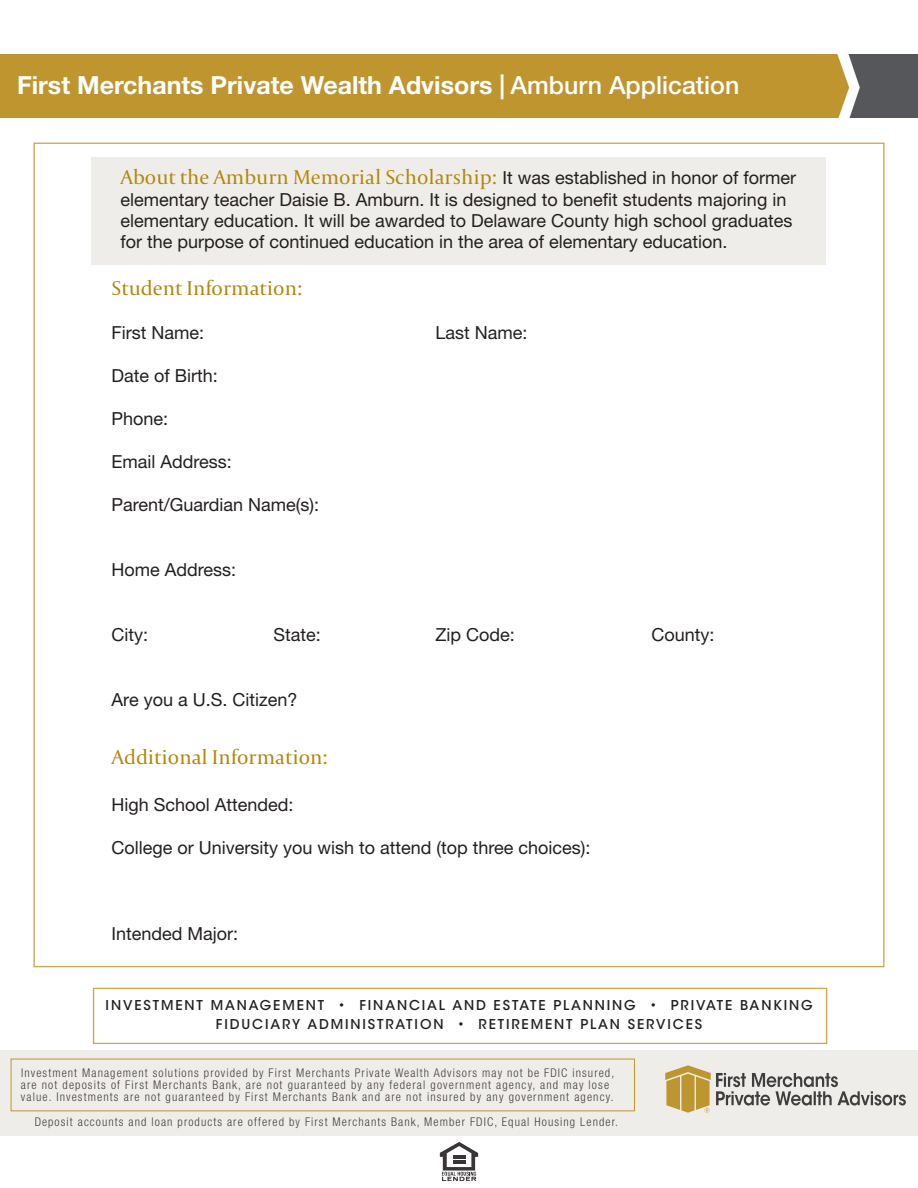
<style>
.page{position:relative;width:918px;height:1188px;background:#fff}
.page>*{position:absolute;margin:0;border:0;box-sizing:border-box;transform-origin:0 0}
.t1{font:700 24.9px "Helvetica Neue LT Std";color:#fff}
.t2{font:21px "Capitolium 2";color:#b28705}
.t3{font:18px/21px "Helvetica Neue LT Std";color:#231f20}
.t4{font:500 13.5px "ITC Avant Garde Std";letter-spacing:.14em;color:#231f20}
.t5{font:300 condensed 12px/12px "Helvetica Neue LT Std";letter-spacing:.09em;color:#231f20}
.s1{font-weight:500}
.s2{font-family:"Helvetica Neue LT Std";font-size:18px;color:#231f20}
</style>
<div class="page">
<div style="left:0;top:1050px;width:918px;height:85px;background:#efedea"></div>
<div style="left:91px;top:157px;width:735px;height:108px;background:#efedea"></div>
<img style="left:0;top:54px;width:918px;height:64px">
<svg style="left:665px;top:1065px;width:241px;height:48px"></svg>
<svg style="left:440px;top:1142px;width:38px;height:39px"></svg>
<p class="t1" style="left:17px;top:69px;width:724px">First Merchants Private Wealth Advisors | <span class="s1">Amburn Application</span></p>
<p class="t2" style="left:121px;top:163px;width:677px">About the Amburn Memorial Scholarship: <span class="s2">It was established in honor of former</span></p>
<p class="t3" style="left:121px;top:189px;width:674px">elementary teacher Daisie B. Amburn. It is designed to benefit students majoring in elementary education. It will be awarded to Delaware County high school graduates for the purpose of continued education in the area of elementary education.</p>
<p class="t2" style="left:112px;top:275px;width:192px">Student Information:</p>
<p class="t3" style="left:112px;top:321px;width:94px">First Name:</p>
<p class="t3" style="left:436px;top:321px;width:94px">Last Name:</p>
<p class="t3" style="left:112px;top:365px;width:108px">Date of Birth:</p>
<p class="t3" style="left:112px;top:408px;width:58px">Phone:</p>
<p class="t3" style="left:112px;top:451px;width:122px">Email Address:</p>
<p class="t3" style="left:112px;top:494px;width:209px">Parent/Guardian Name(s):</p>
<p class="t3" style="left:112px;top:559px;width:126px">Home Address:</p>
<p class="t3" style="left:112px;top:624px;width:38px">City:</p>
<p class="t3" style="left:274px;top:624px;width:49px">State:</p>
<p class="t3" style="left:436px;top:624px;width:81px">Zip Code:</p>
<p class="t3" style="left:652px;top:624px;width:65px">County:</p>
<p class="t3" style="left:112px;top:689px;width:187px">Are you a U.S. Citizen?</p>
<p class="t2" style="left:112px;top:743px;width:217px">Additional Information:</p>
<p class="t3" style="left:112px;top:794px;width:184px">High School Attended:</p>
<p class="t3" style="left:112px;top:837px;width:481px">College or University you wish to attend (top three choices):</p>
<p class="t3" style="left:112px;top:923px;width:128px">Intended Major:</p>
<p class="t4" style="left:106px;top:996px;width:709px">INVESTMENT MANAGEMENT • FINANCIAL AND ESTATE PLANNING • PRIVATE BANKING</p>
<p class="t4" style="left:216px;top:1016px;width:488px">FIDUCIARY ADMINISTRATION • RETIREMENT PLAN SERVICES</p>
<p class="t5" style="left:21px;top:1067px;width:595px">Investment Management solutions provided by First Merchants Private Wealth Advisors may not be FDIC insured, are not deposits of First Merchants Bank, are not guaranteed by any federal government agency, and may lose value. Investments are not guaranteed by First Merchants Bank and are not insured by any government agency.</p>
<p class="t5" style="left:35px;top:1116px;width:585px">Deposit accounts and loan products are offered by First Merchants Bank, Member FDIC, Equal Housing Lender.</p>
</div>
